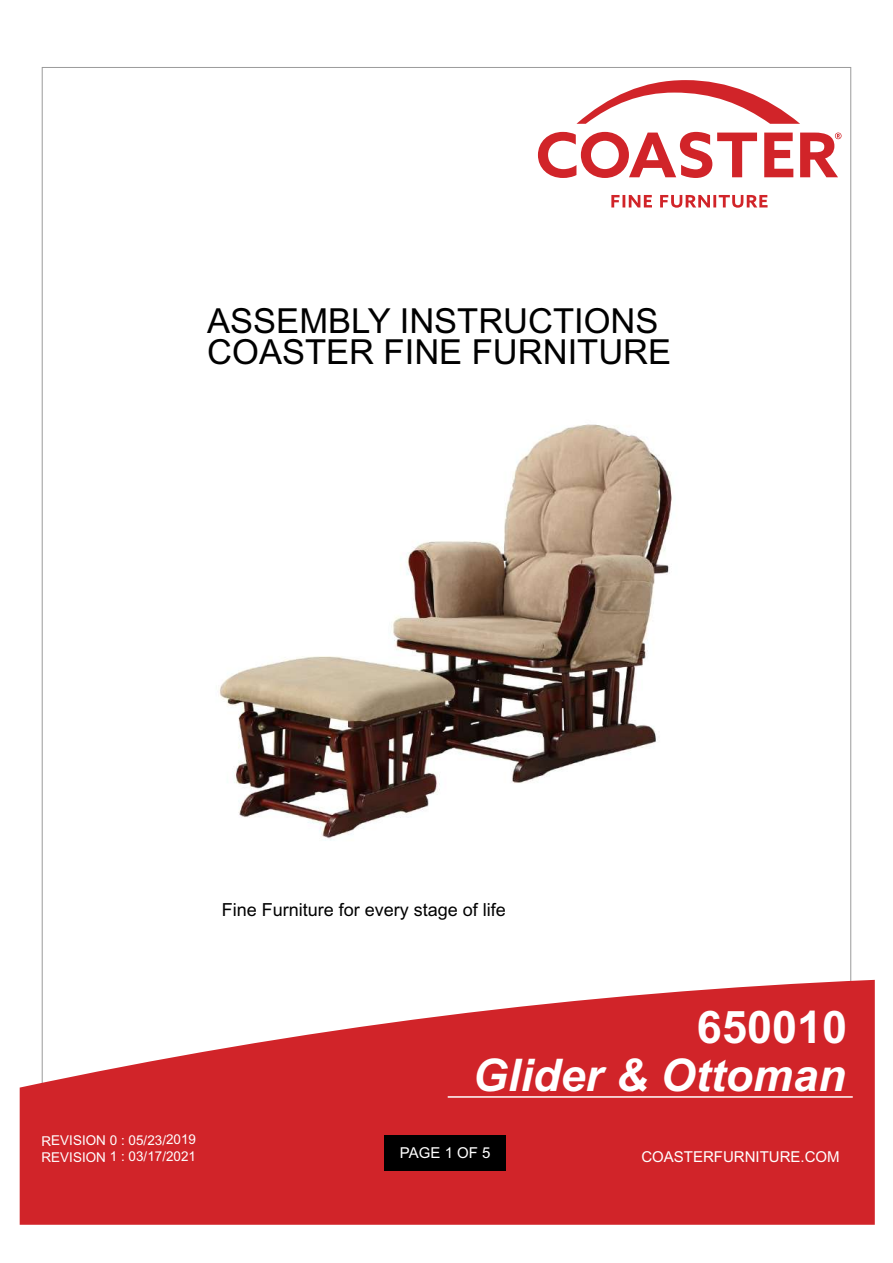
<style>
.page{position:relative;width:893px;height:1263px;background:#fff}
.page>*{position:absolute;margin:0;border:0;box-sizing:border-box;transform-origin:0 0}
.t1{font:italic 700 45px "Arial";color:#fff}
.t2{font:700 45px "Arial";color:#fff}
.t3{font:34.5px/31px "arialuni";color:#000}
.t4{font:18px "arialuni";color:#000}
.t5{font:15px "arialuni";color:#fff}
.t6{font:13.5px "arialuni";letter-spacing:-.01em;color:#fff}
</style>
<div class="page">
<svg style="left:20px;top:980px;width:855px;height:245px;fill:#d12429"></svg>
<div style="left:385px;top:1135px;width:121px;height:36px;background:#000"></div>
<img style="left:219px;top:424px;width:453px;height:416px">
<hr style="left:448px;top:1096px;width:405px;height:2px;background:#fff">
<svg style="left:538px;top:80px;width:303px;height:128px"></svg>
<h2 class="t3" style="left:207px;top:309px;width:465px">ASSEMBLY INSTRUCTIONS<br>COASTER FINE FURNITURE</h2>
<h3 class="t4" style="left:222px;top:903px;width:286px">Fine Furniture for every stage of life</h3>
<p class="t6" style="left:42px;top:1135px;width:156px">REVISION 0 : 05/23/2019</p>
<p class="t6" style="left:42px;top:1151px;width:156px">REVISION 1 : 03/17/2021</p>
<h1 class="t2" style="left:697px;top:1010px;width:152px">650010</h1>
<h1 class="t1" style="left:473px;top:1058px;width:374px">Glider &amp; Ottoman</h1>
<p class="t5" style="left:400px;top:1147px;width:92px">PAGE 1 OF 5</p>
<p class="t5" style="left:641px;top:1151px;width:200px">COASTERFURNITURE.COM</p>
</div>
